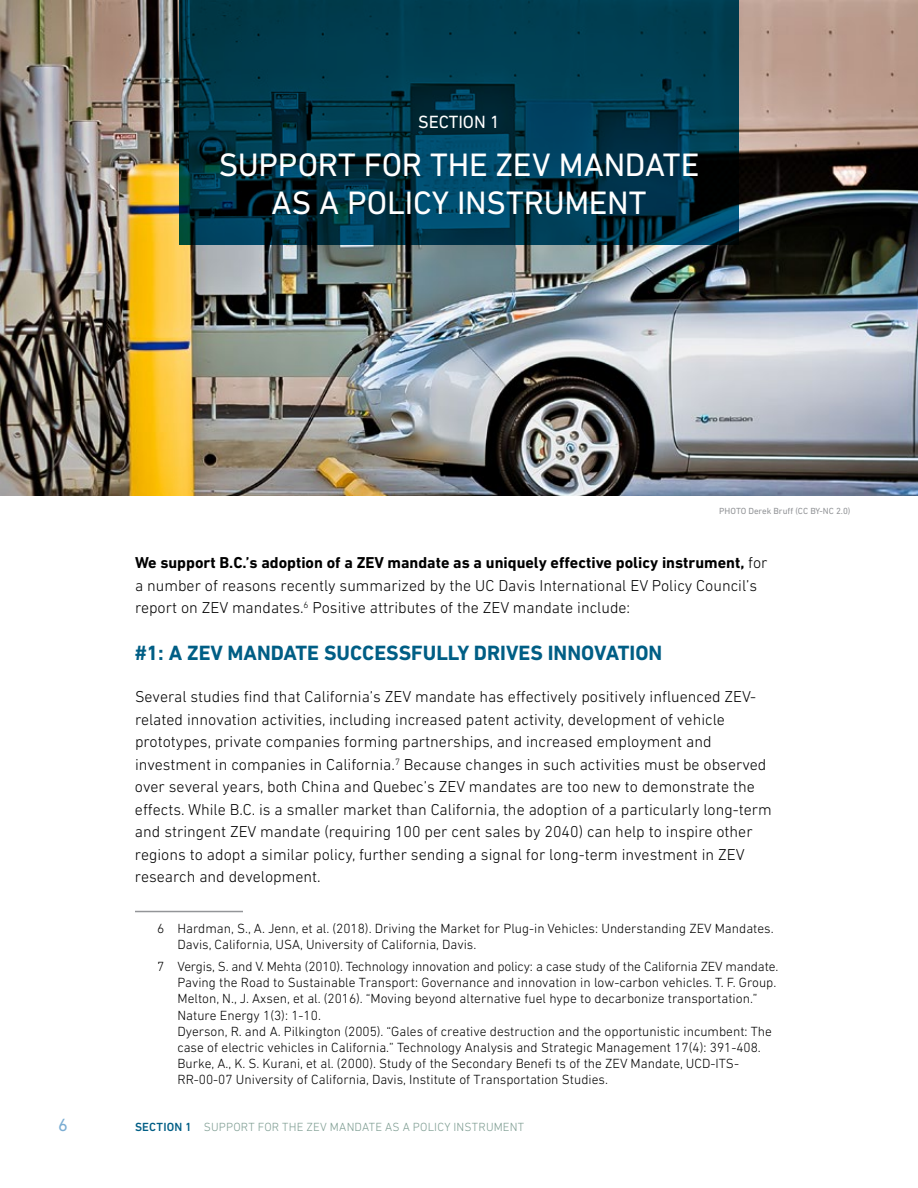
<style>
.page{position:relative;width:918px;height:1188px;background:#fff}
.page>*{position:absolute;margin:0;border:0;box-sizing:border-box;transform-origin:0 0}
.t1{font:33px/37.5px "DIN Next LT Pro";letter-spacing:-.01em;color:#fff;text-align:center}
.t2{font:700 21px "DIN Next LT Pro";color:#005e85}
.t3{font:18px "DIN Next LT Pro";color:#fff}
.t4{font:18px "DIN Next LT Pro";color:#7badd3}
.t5{font:300 16.05px/22.5px "DIN Next LT Pro";color:#000}
.t6{font:300 13.5px/16.2px "DIN Next LT Pro";color:#000}
.t7{font:300 12px "DIN Next LT Pro";letter-spacing:.015em;color:#7d9c91}
.t8{font:9px "DIN Next LT Pro";color:#939598}
.s1{font-weight:700}
.s2{font-weight:500;color:#005e85}
</style>
<div class="page">
<img style="left:0;top:0;width:918px;height:496px">
<hr style="left:135px;top:911px;width:108px;height:1px;background:#939598">
<svg style="left:179px;top:0;width:560px;height:244px;background:#00374b"></svg>
<p class="t3" style="left:418px;top:112px;width:83px">SECTION 1</p>
<h1 class="t1" style="left:219px;top:146px;width:482px">SUPPORT FOR THE ZEV MANDATE<br>AS A POLICY INSTRUMENT</h1>
<p class="t4" style="left:58px;top:1114px;width:11px">6</p>
<p class="t8" style="left:719px;top:506px;width:133px">PHOTO Derek Bruff (CC BY-NC 2.0)</p>
<p class="t5" style="left:135px;top:551px;width:634px"><span class="s1">We support B.C.’s adoption of a ZEV mandate as a uniquely effective policy instrument,</span> for a number of reasons recently summarized by the UC Davis International EV Policy Council’s report on ZEV mandates.<sup>6</sup> Positive attributes of the ZEV mandate include:</p>
<h2 class="t2" style="left:135px;top:640px;width:529px">#1: A ZEV MANDATE SUCCESSFULLY DRIVES INNOVATION</h2>
<p class="t5" style="left:135px;top:686px;width:638px">Several studies find that California’s ZEV mandate has effectively positively influenced ZEV&shy;related innovation activities, including increased patent activity, development of vehicle prototypes, private companies forming partnerships, and increased employment and investment in companies in California.<sup>7</sup> Because changes in such activities must be observed over several years, both China and Quebec’s ZEV mandates are too new to demonstrate the effects. While B.C. is a smaller market than California, the adoption of a particularly long-term and stringent ZEV mandate (requiring 100 per cent sales by 2040) can help to inspire other regions to adopt a similar policy, further sending a signal for long-term investment in ZEV research and development.</p>
<p class="t6" style="left:178px;top:920px;width:598px;text-indent:-20px">6 Hardman, S., A. Jenn, et al. (2018). Driving the Market for Plug-in Vehicles: Understanding ZEV Mandates.<br>Davis, California, USA, University of California, Davis.</p>
<p class="t6" style="left:178px;top:958px;width:602px;text-indent:-20px">7 Vergis, S. and V. Mehta (2010). Technology innovation and policy: a case study of the California ZEV mandate.<br>Paving the Road to Sustainable Transport: Governance and innovation in low-carbon vehicles. T. F. Group.<br>Melton, N., J. Axsen, et al. (2016). “Moving beyond alternative fuel hype to decarbonize transportation.” Nature Energy 1(3): 1-10.<br>Dyerson, R. and A. Pilkington (2005). “Gales of creative destruction and the opportunistic incumbent: The case of electric vehicles in California.” Technology Analysis and Strategic Management 17(4): 391-408.<br>Burke, A., K. S. Kurani, et al. (2000). Study of the Secondary Benefi ts of the ZEV Mandate, UCD-ITS-RR-00-07 University of California, Davis, Institute of Transportation Studies.</p>
<p class="t7" style="left:135px;top:1120px;width:391px"><span class="s2">SECTION 1</span> SUPPORT FOR THE ZEV MANDATE AS A POLICY INSTRUMENT</p>
</div>
